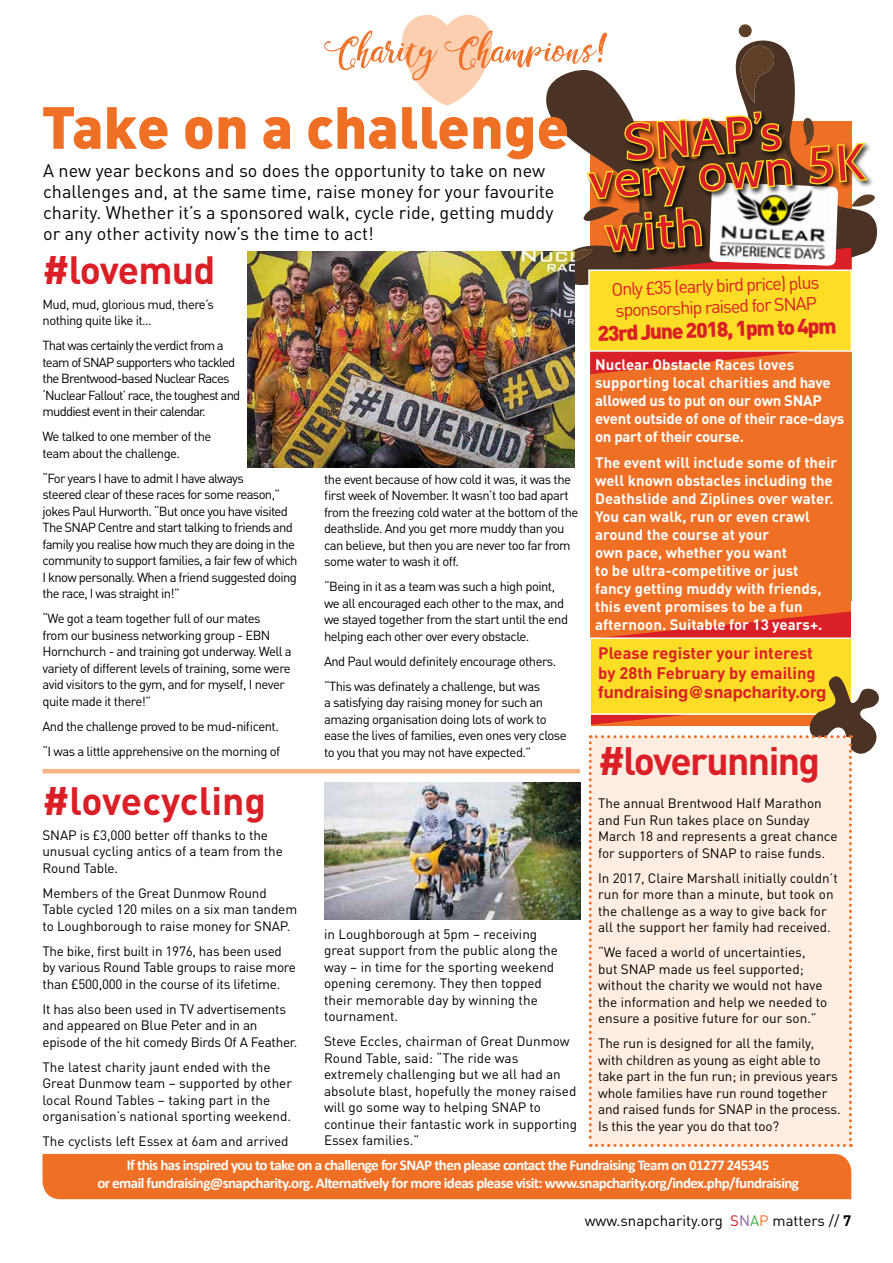
<style>
.page{position:relative;width:893px;height:1263px;background:#fff}
.page>*{position:absolute;margin:0;border:0;box-sizing:border-box;transform-origin:0 0}
.t1{font:900 58.5px "DIN";color:#ef6f25}
.t2{font:50.1px/36px "Cabin";color:#db1f26}
.t3{font:700 39px "DIN";letter-spacing:-.025em;color:#db1f26}
.t4{font:700 39px "DIN";color:#db1f26}
.t5{font:900 21px "DIN";color:#db1f26}
.t6{font:18px/21px "DIN";color:#000}
.t7{font:18px/21px "DIN";color:#db1f26}
.t8{font:700 16.5px/19.5px "DIN";color:#db1f26}
.t9{font:700 16.5px "Helvetica";color:#db1f26}
.t10{font:700 15px/18px "DIN";color:#fff}
.t11{font:700 15px/17.2px "Calibri";letter-spacing:-.04em;color:#fff;text-align:center}
.t12{font:700 15px/18px "DIN";letter-spacing:-.02em;color:#fff}
.t13{font:15px "DIN";color:#000}
.t14{font:13.5px/16.5px "DIN";color:#000}
.t15{font:13.5px/16.5px "DIN";letter-spacing:-.02em;color:#000}
.t16{font:13.05px/16.5px "DIN";letter-spacing:-.04em;color:#000}
.t17{font:13.05px/16.5px "DIN";letter-spacing:-.06em;color:#000}
.s1{color:#db1f26}
.s2{color:#8e5ba5}
.s3{color:#41ad49}
.s4{color:#ef6f25}
.s5{font-weight:700}
</style>
<div class="page">
<div style="left:43px;top:1154px;width:808px;height:45px;background:#ef6f25"></div>
<div style="left:590px;top:121px;width:261px;height:604px;background:#ef6f25"></div>
<img style="left:324px;top:782px;width:256px;height:137px">
<img style="left:248px;top:251px;width:327px;height:217px">
<hr style="left:43px;top:769px;width:537px;height:4px;background:#f8b285">
<svg style="left:580px;top:611px;width:299px;height:536px"></svg>
<div style="left:574px;top:639px;width:16px;height:89px;background:#fff"></div>
<img style="left:324px;top:15px;width:554px;height:361px">
<h1 class="t1" style="left:41px;top:88px;width:529px">Take on a challenge</h1>
<h3 class="t6" style="left:43px;top:160px;width:513px">A new year beckons and so does the opportunity to take on new challenges and, at the same time, raise money for your favourite charity. Whether it’s a sponsored walk, cycle ride, getting muddy or any other activity now’s the time to act!</h3>
<h3 class="t3" style="left:43px;top:244px;width:174px">#lovemud</h3>
<p class="t16" style="left:43px;top:295px;width:173px">Mud, mud, glorious mud, there’s nothing quite like it...</p>
<p class="t17" style="left:43px;top:337px;width:199px">That was certainly the verdict from a team of SNAP supporters who tackled the Brentwood-based Nuclear Races ‘Nuclear Fallout’ race, the toughest and muddiest event in their calendar.</p>
<p class="t16" style="left:43px;top:428px;width:170px">We talked to one member of the team about the challenge.</p>
<p class="t16" style="left:43px;top:469px;width:256px">“For years I have to admit I have always<br>steered clear of these races for some reason,” jokes Paul Hurworth. “But once you have visited The SNAP Centre and start talking to friends and family you realise how much they are doing in the community to support families, a fair few of which I know personally. When a friend suggested doing the race, I was straight in!”</p>
<p class="t16" style="left:43px;top:610px;width:251px">“We got a team together full of our mates<br>from our business networking group - EBN Hornchurch - and training got underway. Well a variety of different levels of training, some were avid visitors to the gym, and for myself, I never quite made it there!”</p>
<p class="t16" style="left:43px;top:713px;width:239px;line-height:25px">And the challenge proved to be mud-nificent. “I was a little apprehensive on the morning of</p>
<h3 class="t4" style="left:43px;top:775px;width:225px">#lovecycling</h3>
<p class="t14" style="left:43px;top:826px;width:242px">SNAP is £3,000 better off thanks to the unusual cycling antics of a team from the<br>Round Table.</p>
<p class="t14" style="left:43px;top:884px;width:256px">Members of the Great Dunmow Round<br>Table cycled 120 miles on a six man tandem to Loughborough to raise money for SNAP.</p>
<p class="t15" style="left:43px;top:942px;width:255px">The bike, first built in 1976, has been used by various Round Table groups to raise more than £500,000 in the course of its lifetime.</p>
<p class="t15" style="left:43px;top:1000px;width:256px">It has also been used in TV advertisements and appeared on Blue Peter and in an episode of the hit comedy Birds Of A Feather.</p>
<p class="t14" style="left:43px;top:1058px;width:251px">The latest charity jaunt ended with the Great Dunmow team – supported by other local Round Tables – taking part in the organisation’s national sporting weekend.</p>
<p class="t14" style="left:43px;top:1133px;width:248px">The cyclists left Essex at 6am and arrived</p>
<p class="t16" style="left:324px;top:471px;width:256px">the event because of how cold it was, it was the first week of November. It wasn’t too bad apart from the freezing cold water at the bottom of the deathslide. And you get more muddy than you can believe, but then you are never too far from some water to wash it off.</p>
<p class="t16" style="left:324px;top:578px;width:246px">“Being in it as a team was such a high point, we all encouraged each other to the max, and we stayed together from the start until the end helping each other over every obstacle.</p>
<p class="t16" style="left:324px;top:648px;width:234px;line-height:25px">And Paul would definitely encourage others. “This was definately a challenge, but was</p>
<p class="t16" style="left:324px;top:694px;width:244px">a satisfying day raising money for such an amazing organisation doing lots of work to ease the lives of families, even ones very close to you that you may not have expected.”</p>
<p class="t14" style="left:324px;top:925px;width:235px">in Loughborough at 5pm – receiving great support from the public along the way – in time for the sporting weekend opening ceremony. They then topped their memorable day by winning the tournament.</p>
<p class="t14" style="left:324px;top:1033px;width:255px">Steve Eccles, chairman of Great Dunmow Round Table, said: “The ride was extremely challenging but we all had an absolute blast, hopefully the money raised will go some way to helping SNAP to continue their fantastic work in supporting Essex families.”</p>
<h2 class="t2" style="left:585px;top:127px;width:278px;text-indent:38px;rotate:-4deg">SNAP’s very own 5K</h2>
<h2 class="t2" style="left:604px;top:215px;width:98px;rotate:-4deg">with</h2>
<h3 class="t7" style="left:611px;top:278px;width:210px;rotate:-2deg">Only £35 (early bird price) plus sponsorship raised for SNAP</h3>
<h3 class="t5" style="left:597px;top:320px;width:241px;rotate:-2deg">23rd June 2018, 1pm to 4pm</h3>
<p class="t12" style="left:595px;top:355px;width:251px">Nuclear Obstacle Races loves supporting local charities and have allowed us to put on our own SNAP event outside of one of their race-days on part of their course.</p>
<p class="t10" style="left:595px;top:453px;width:244px">The event will include some of their well known obstacles including the<br>Deathslide and Ziplines over water.<br>You can walk, run or even crawl around the course at your<br>own pace, whether you want<br>to be ultra-competitive or just fancy getting muddy with friends, this event promises to be a fun afternoon. Suitable for 13 years+.</p>
<p class="t8" style="left:598px;top:643px;width:219px">Please register your interest by 28th February by emailing</p>
<p class="t9" style="left:598px;top:682px;width:229px">fundraising@snapcharity.org</p>
<h3 class="t3" style="left:598px;top:735px;width:224px">#loverunning</h3>
<p class="t14" style="left:598px;top:795px;width:241px">The annual Brentwood Half Marathon and Fun Run takes place on Sunday March 18 and represents a great chance for supporters of SNAP to raise funds.</p>
<p class="t14" style="left:598px;top:869px;width:241px">In 2017, Claire Marshall initially couldn’t run for more than a minute, but took on the challenge as a way to give back for all the support her family had received.</p>
<p class="t14" style="left:598px;top:944px;width:231px">“We faced a world of uncertainties, but SNAP made us feel supported; without the charity we would not have the information and help we needed to ensure a positive future for our son.”</p>
<p class="t14" style="left:598px;top:1035px;width:244px">The run is designed for all the family, with children as young as eight able to take part in the fun run; in previous years whole families have run round together and raised funds for SNAP in the process.<br>Is this the year you do that too?</p>
<p class="t11" style="left:97px;top:1157px;width:703px">If this has inspired you to take on a challenge for SNAP then please contact the Fundraising Team on 01277 245345<br>or email fundraising@snapcharity.org. Alternatively for more ideas please visit: www.snapcharity.org/index.php/fundraising</p>
<p class="t13" style="left:585px;top:1211px;width:268px">www.snapcharity.org <span class="s1">S</span><span class="s2">N</span><span class="s3">A</span><span class="s4">P</span> matters // <span class="s5">7</span></p>
</div>
